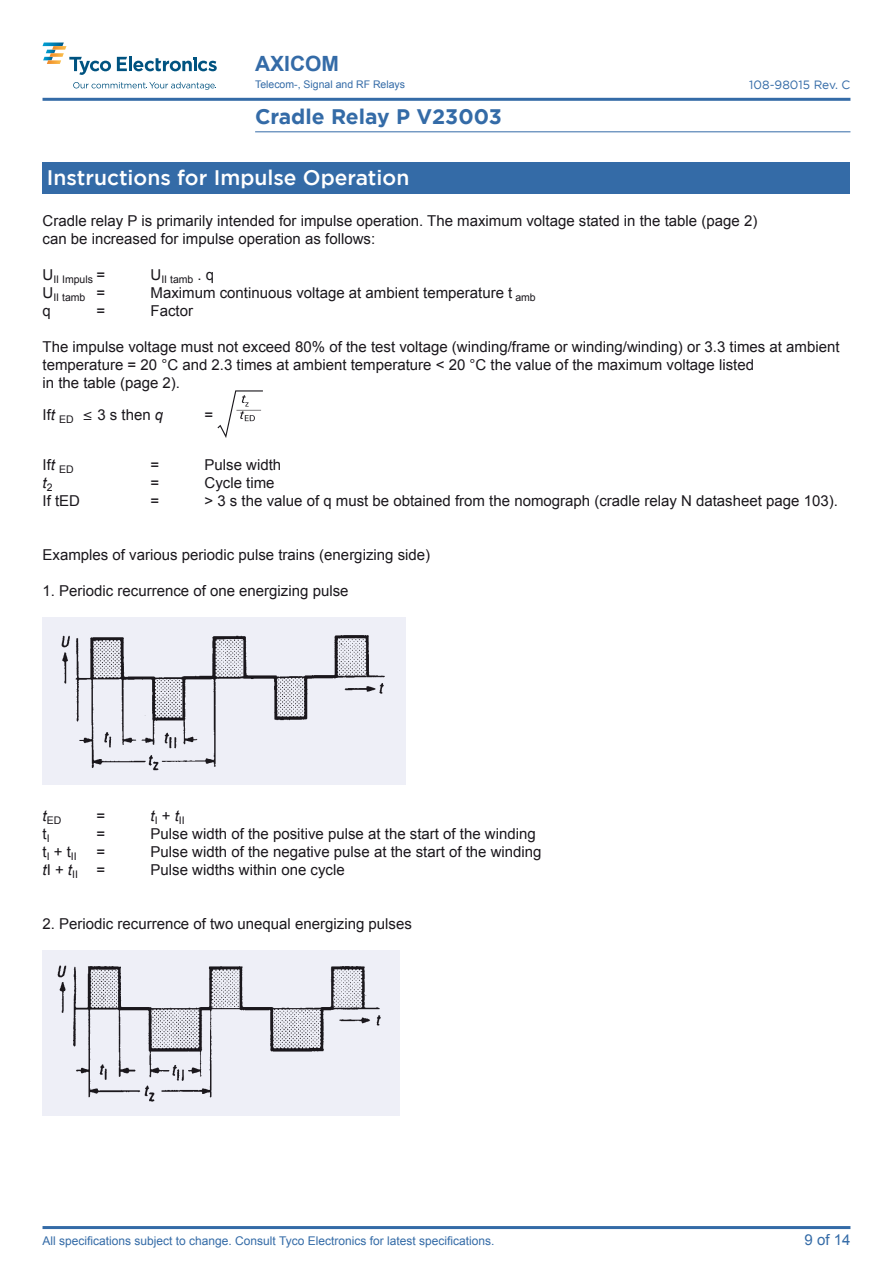
<style>
.page{position:relative;width:893px;height:1263px;background:#fff}
.page>*{position:absolute;margin:0;border:0;box-sizing:border-box;transform-origin:0 0}
.t1{font:500 21px "Gotham";color:#fff}
.t2{font:700 21px "Gotham";color:#346ba7}
.t3{font:700 21px "Arial";color:#346ba7}
.t4{font:15px/18px "Arial";color:#1a171c}
.t5{font:15px "Arial";color:#346ba7}
.t6{font:italic 15px "Arial";color:#1a171c}
.t7{font:12px "Arial";color:#346ba7}
.t8{font:12px "Gotham";color:#346ba7}
.t9{font:10.5px "Arial";color:#1a171c}
.t10{font:10.5px "Arial";color:#346ba7}
.s1{font-style:italic}
.s2{font-family:"Verdana";font-size:12.45px}
</style>
<div class="page">
<hr style="left:43px;top:98px;width:807px;height:3px;background:#346ba7">
<hr style="left:43px;top:1226px;width:807px;height:3px;background:#346ba7">
<hr style="left:255px;top:132px;width:595px;height:1px;background:#346ba7">
<svg style="left:117px;top:57px;width:10px;height:14px"></svg>
<hr style="left:129px;top:57px;width:3px;height:14px;background:#005380">
<svg style="left:133px;top:57px;width:84px;height:14px"></svg>
<svg style="left:73px;top:82px;width:143px;height:8px"></svg>
<svg style="left:43px;top:43px;width:68px;height:32px"></svg>
<div style="left:43px;top:162px;width:807px;height:31px;background:#346ba7"></div>
<svg style="left:217px;top:390px;width:46px;height:48px"></svg>
<div style="left:43px;top:617px;width:363px;height:168px;background:#eeeff7"></div>
<img style="left:61px;top:635px;width:324px;height:136px">
<div style="left:313px;top:743px;width:61px;height:16px;background:#eeeff7"></div>
<div style="left:43px;top:950px;width:357px;height:165px;background:#eeeff7"></div>
<img style="left:57px;top:965px;width:324px;height:137px">
<svg style="left:318px;top:1066px;width:63px;height:26px"></svg>
<h1 class="t3" style="left:255px;top:49px;width:85px">AXICOM</h1>
<p class="t10" style="left:255px;top:77px;width:151px">Telecom-, Signal and RF Relays</p>
<h1 class="t2" style="left:255px;top:104px;width:248px">Cradle Relay P V23003</h1>
<p class="t8" style="left:749px;top:78px;width:103px">108-98015 Rev. C</p>
<h1 class="t1" style="left:47px;top:166px;width:364px">Instructions for Impulse Operation</h1>
<p class="t4" style="left:43px;top:212px;width:716px">Cradle relay P is primarily intended for impulse operation. The maximum voltage stated in the table (page 2) can be increased for impulse operation as follows:</p>
<p class="t9" style="left:43px;top:272px;width:64px"><sup>U</sup>II Impuls <sup>=</sup></p>
<p class="t9" style="left:151px;top:272px;width:65px"><sup>U</sup>II tamb <sup>.</sup> <sup>q</sup></p>
<p class="t9" style="left:43px;top:290px;width:64px"><sup>U</sup>II tamb <sup>=</sup></p>
<p class="t4" style="left:151px;top:284px;width:387px">Maximum continuous voltage at ambient temperature t <sub>amb</sub></p>
<p class="t4" style="left:43px;top:302px;width:10px">q</p>
<p class="t4" style="left:97px;top:302px;width:10px">=</p>
<p class="t4" style="left:151px;top:302px;width:44px">Factor</p>
<p class="t4" style="left:43px;top:338px;width:799px">The impulse voltage must not exceed 80% of the test voltage (winding/frame or winding/winding) or 3.3 times at ambient temperature = 20 °C and 2.3 times at ambient temperature &lt; 20 °C the value of the maximum voltage listed<br>in the table (page 2).</p>
<p class="t4" style="left:43px;top:405px;width:122px">If<span class="s1">t</span> <sub>ED</sub> <span class="s2">≤</span> 3 s then <span class="s1">q</span></p>
<p class="t4" style="left:205px;top:405px;width:10px">=</p>
<p class="t4" style="left:43px;top:456px;width:33px">If<span class="s1">t</span> <sub>ED</sub></p>
<p class="t4" style="left:151px;top:456px;width:10px">=</p>
<p class="t4" style="left:205px;top:456px;width:78px">Pulse width</p>
<p class="t6" style="left:43px;top:473px;width:12px">t<sub>2</sub></p>
<p class="t4" style="left:151px;top:474px;width:10px">=</p>
<p class="t4" style="left:205px;top:474px;width:72px">Cycle time</p>
<p class="t4" style="left:43px;top:492px;width:39px">If tED</p>
<p class="t4" style="left:151px;top:492px;width:10px">=</p>
<p class="t4" style="left:205px;top:492px;width:635px">&gt; 3 s the value of q must be obtained from the nomograph (cradle relay N datasheet page 103).</p>
<p class="t4" style="left:43px;top:546px;width:389px">Examples of various periodic pulse trains (energizing side)</p>
<p class="t4" style="left:43px;top:582px;width:307px">1. Periodic recurrence of one energizing pulse</p>
<p class="t9" style="left:43px;top:813px;width:20px"><sup>t</sup>ED</p>
<p class="t4" style="left:97px;top:807px;width:10px">=</p>
<p class="t9" style="left:151px;top:813px;width:36px"><sup>t</sup>I <sup>+</sup> <sup>t</sup>II</p>
<p class="t4" style="left:43px;top:825px;width:9px">t<sub>I</sub></p>
<p class="t4" style="left:97px;top:825px;width:10px">=</p>
<p class="t4" style="left:151px;top:825px;width:387px">Pulse width of the positive pulse at the start of the winding</p>
<p class="t4" style="left:43px;top:843px;width:36px">t<sub>I</sub> + t<sub>II</sub></p>
<p class="t4" style="left:97px;top:843px;width:10px">=</p>
<p class="t4" style="left:151px;top:843px;width:393px">Pulse width of the negative pulse at the start of the winding</p>
<p class="t4" style="left:43px;top:861px;width:64px"><span class="s1">t</span>I + <span class="s1">t</span><sub>II</sub> =</p>
<p class="t4" style="left:151px;top:861px;width:196px">Pulse widths within one cycle</p>
<p class="t4" style="left:43px;top:915px;width:371px">2. Periodic recurrence of two unequal energizing pulses</p>
<p class="t7" style="left:43px;top:1232px;width:453px">All specifications subject to change. Consult Tyco Electronics for latest specifications.</p>
<p class="t5" style="left:805px;top:1229px;width:47px">9 of 14</p>
</div>
